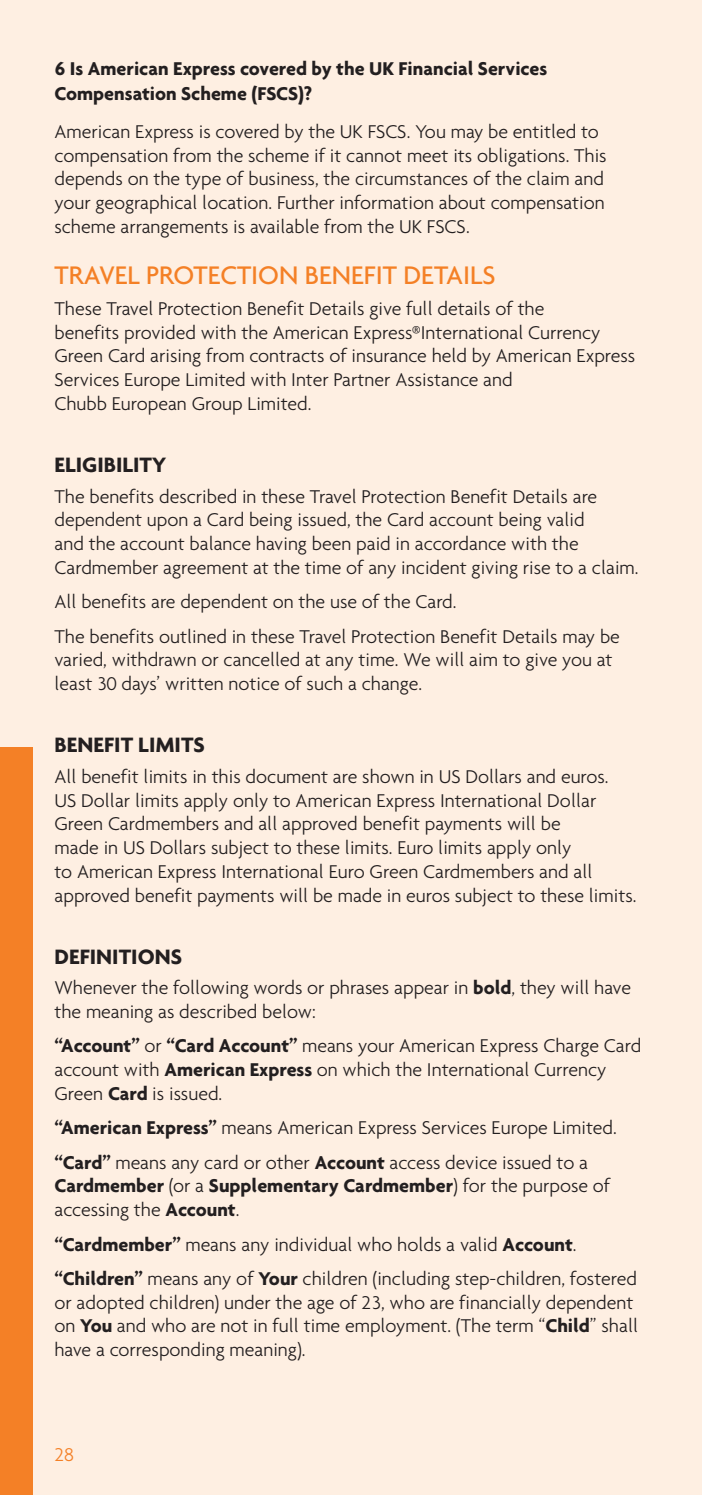
<style>
.page{position:relative;width:702px;height:1495px;background:#feefe2}
.page>*{position:absolute;margin:0;border:0;box-sizing:border-box;transform-origin:0 0}
.t1{font:500 27.5px "Agenda";color:#f48026}
.t2{font:700 22.5px "Agenda";color:#231f20}
.t3{font:300 20px/23.8px "Agenda";color:#231f20}
.t4{font:700 20px/25px "Agenda";color:#231f20}
.t5{font:300 20px "Agenda";color:#f48026}
.s1{font-weight:700}
.s2{font-weight:300}
</style>
<div class="page">
<div style="left:0;top:747px;width:33px;height:748px;background:#f48026"></div>
<p class="t4" style="left:54px;top:55px;width:494px">6 Is American Express covered by the UK Financial Services<br>Compensation Scheme (FSCS)?</p>
<p class="t3" style="left:54px;top:119px;width:553px">American Express is covered by the UK FSCS. You may be entitled to compensation from the scheme if it cannot meet its obligations. This depends on the type of business, the circumstances of the claim and your geographical location. Further information about compensation scheme arrangements is available from the UK FSCS.</p>
<h1 class="t1" style="left:54px;top:259px;width:443px">TRAVEL PROTECTION BENEFIT DETAILS</h1>
<p class="t3" style="left:54px;top:296px;width:582px">These Travel Protection Benefit Details give full details of the<br>benefits provided with the American Express®International Currency Green Card arising from contracts of insurance held by American Express Services Europe Limited with Inter Partner Assistance and<br>Chubb European Group Limited.</p>
<p class="t2" style="left:54px;top:451px;width:113px">ELIGIBILITY</p>
<p class="t3" style="left:54px;top:484px;width:585px">The benefits described in these Travel Protection Benefit Details are dependent upon a Card being issued, the Card account being valid<br>and the account balance having been paid in accordance with the Cardmember agreement at the time of any incident giving rise to a claim.</p>
<p class="t3" style="left:54px;top:584px;width:567px;line-height:34.5px">All benefits are dependent on the use of the Card.<br>The benefits outlined in these Travel Protection Benefit Details may be</p>
<p class="t3" style="left:54px;top:648px;width:559px">varied, withdrawn or cancelled at any time. We will aim to give you at least 30 days’ written notice of such a change.</p>
<p class="t2" style="left:54px;top:731px;width:152px">BENEFIT LIMITS</p>
<p class="t3" style="left:54px;top:764px;width:583px">All benefit limits in this document are shown in US Dollars and euros.<br>US Dollar limits apply only to American Express International Dollar Green Cardmembers and all approved benefit payments will be<br>made in US Dollars subject to these limits. Euro limits apply only<br>to American Express International Euro Green Cardmembers and all approved benefit payments will be made in euros subject to these limits.</p>
<p class="t2" style="left:54px;top:943px;width:129px">DEFINITIONS</p>
<p class="t3" style="left:54px;top:976px;width:578px">Whenever the following words or phrases appear in <span class="s1">bold</span>, they will have the meaning as described below:</p>
<p class="t3" style="left:54px;top:1034px;width:588px"><span class="s1">“Account”</span> or <span class="s1">“Card Account”</span> means your American Express Charge Card account with <span class="s1">American Express</span> on which the International Currency<br>Green <span class="s1">Card</span> is issued.</p>
<p class="t3" style="left:54px;top:1110px;width:564px;line-height:34.5px"><span class="s1">“American Express”</span> means American Express Services Europe Limited. <span class="s1">“Card”</span> means any card or other <span class="s1">Account</span> access device issued to a</p>
<p class="t4" style="left:54px;top:1174px;width:557px;line-height:23.8px">Cardmember <span class="s2">(or a</span> Supplementary Cardmember<span class="s2">) for the purpose of accessing the</span> Account<span class="s2">.</span></p>
<p class="t3" style="left:54px;top:1227px;width:584px;line-height:34.5px"><span class="s1">“Cardmember”</span> means any individual who holds a valid <span class="s1">Account</span>. <span class="s1">“Children”</span> means any of <span class="s1">Your</span> children (including step-children, fostered</p>
<p class="t3" style="left:54px;top:1290px;width:585px">or adopted children) under the age of 23, who are financially dependent on <span class="s1">You</span> and who are not in full time employment. (The term “<span class="s1">Child</span>” shall have a corresponding meaning).</p>
<p class="t5" style="left:54px;top:1442px;width:21px">28</p>
</div>
